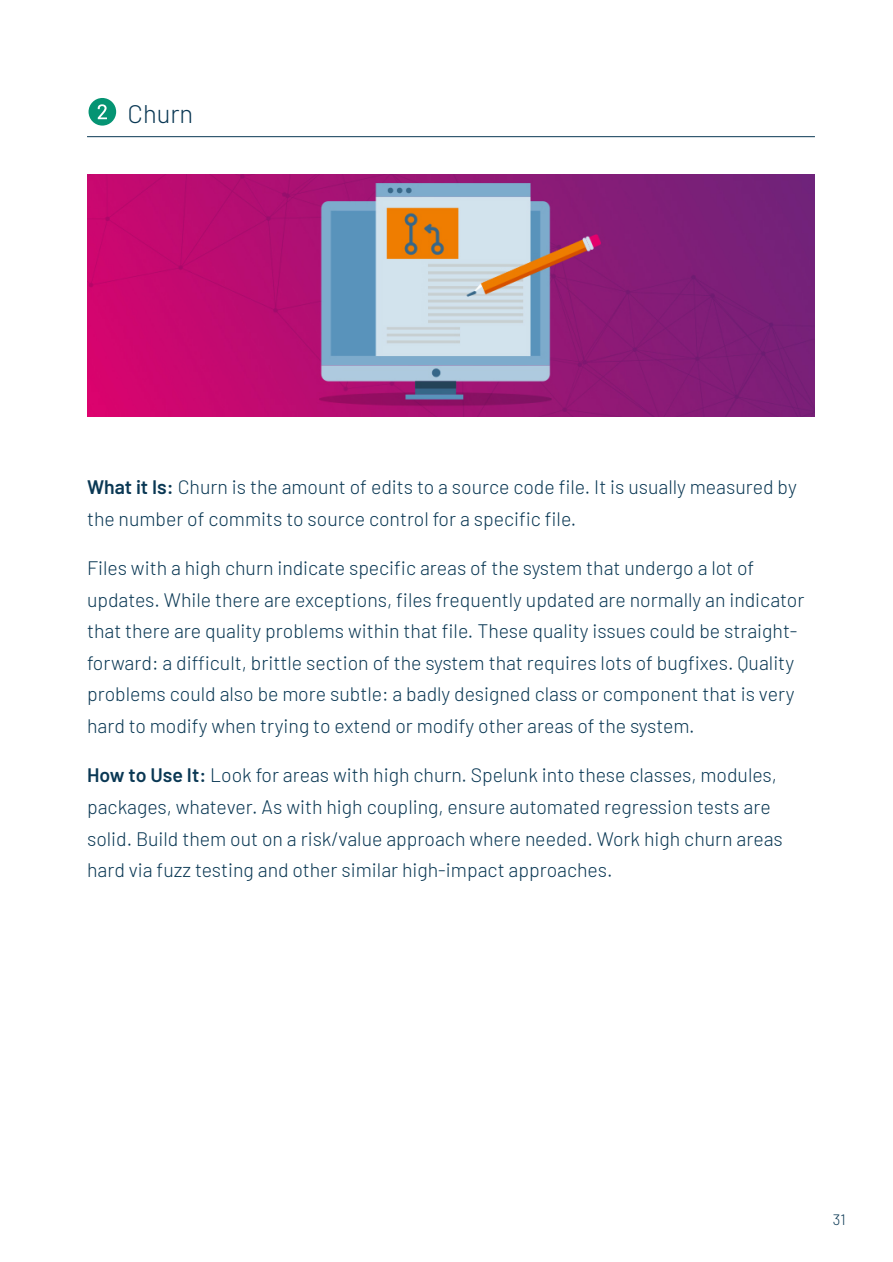
<style>
.page{position:relative;width:893px;height:1262px;background:#fff}
.page>*{position:absolute;margin:0;border:0;box-sizing:border-box;transform-origin:0 0}
.t1{font:300 25.5px "Barlow";color:#0a3854}
.Text{font:300 19.5px/31.5px "Barlow";color:#0a3854}
.t2{font:300 15px "Barlow";color:#0a3854}
.s1{font-weight:600}
</style>
<div class="page">
<hr style="left:87px;top:136px;width:727px;height:1px;background:#0a3854">
<img style="left:87px;top:174px;width:727px;height:242px">
<div style="left:88px;top:98px;width:28px;height:28px;background:#059473;border-radius:50%"></div>
<svg style="left:98px;top:104px;width:9px;height:15px"></svg>
<h3 class="t1" style="left:127px;top:95px;width:67px">Churn</h3>
<p class="Text" style="left:87px;top:470px;width:711px"><span class="s1">What it Is:</span> Churn is the amount of edits to a source code file. It is usually measured by the number of commits to source control for a specific file.</p>
<p class="Text" style="left:87px;top:551px;width:718px">Files with a high churn indicate specific areas of the system that undergo a lot of updates. While there are exceptions, files frequently updated are normally an indicator that there are quality problems within that file. These quality issues could be straight&shy;forward: a difficult, brittle section of the system that requires lots of bugfixes. Quality problems could also be more subtle: a badly designed class or component that is very hard to modify when trying to extend or modify other areas of the system.</p>
<p class="Text" style="left:87px;top:758px;width:697px"><span class="s1">How to Use It:</span> Look for areas with high churn. Spelunk into these classes, modules, packages, whatever. As with high coupling, ensure automated regression tests are solid. Build them out on a risk/value approach where needed. Work high churn areas hard via fuzz testing and other similar high-impact approaches.</p>
<p class="t2" style="left:832px;top:1209px;width:14px">31</p>
</div>
